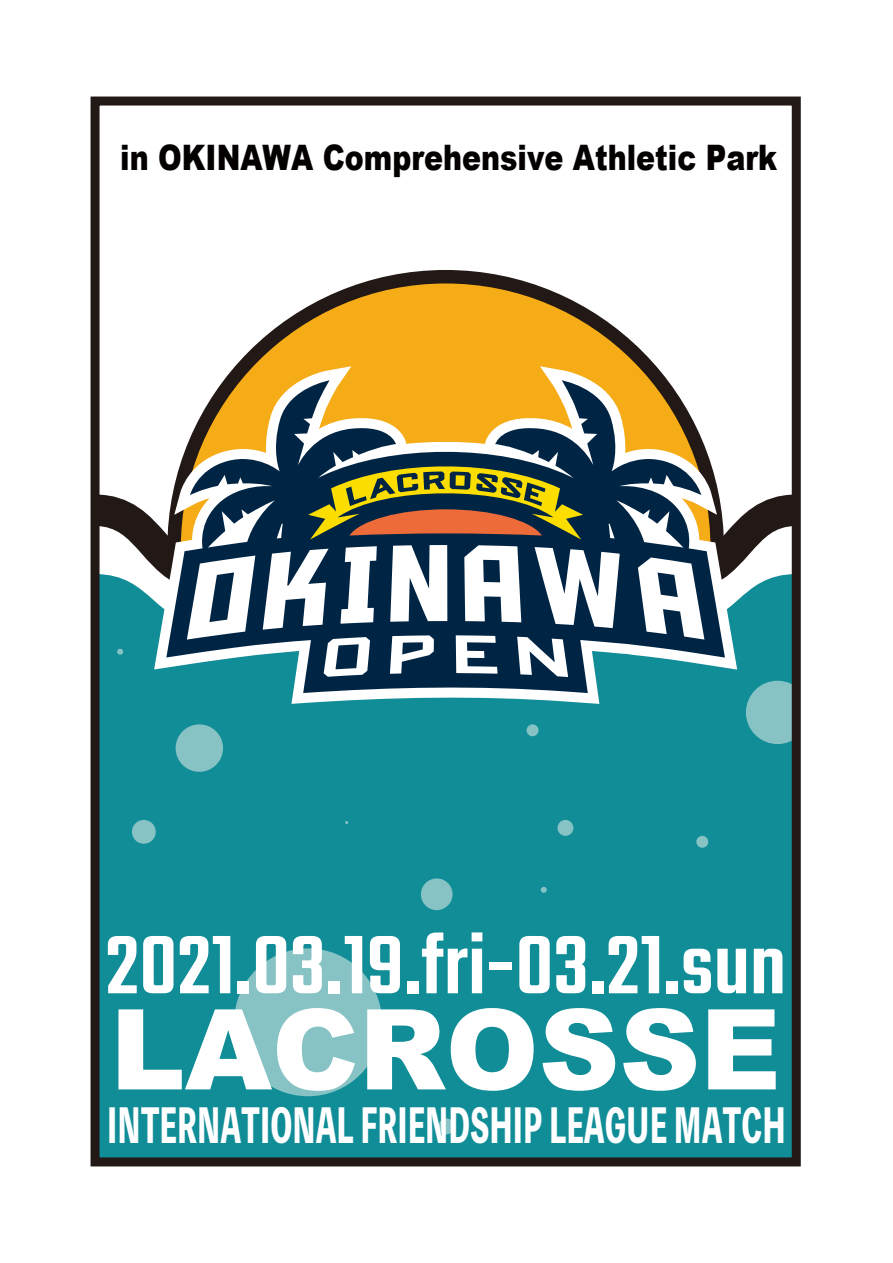
<style>
.page{position:relative;width:893px;height:1263px;background:#fff}
.page>*{position:absolute;margin:0;border:0;box-sizing:border-box;transform-origin:0 0}
.t1{font:900 111.75px "Arial";color:#fff}
.t2{font:500 90.75px "Teko";color:#fff}
.t3{font:800 45.75px "Toppan Bunkyu Midashi Gothic Std N";color:#fff;scale:.65 1}
.t4{font:900 35.1px "Arial";color:#040000;scale:.81 1}
</style>
<div class="page">
<div style="left:174px;top:277px;width:543px;height:543px;background:#f5ac16;border-radius:50%"></div>
<div style="left:101px;top:608px;width:690px;height:548px;background:#108d97"></div>
<svg style="left:90px;top:479px;width:701px;height:129px"></svg>
<svg style="left:154px;top:366px;width:583px;height:338px"></svg>
<svg style="left:166px;top:444px;width:559px;height:249px;background:#578790"></svg>
<svg style="left:187px;top:545px;width:517px;height:95px;background:#788c9c"></svg>
<svg style="left:324px;top:635px;width:244px;height:42px;background:#667c8f"></svg>
<svg style="left:190px;top:380px;width:511px;height:199px"></svg>
<div style="left:176px;top:724px;width:47px;height:48px;background:#87c3c5;border-radius:50%"></div>
<div style="left:557px;top:820px;width:16px;height:16px;background:#87c3c5;border-radius:50%"></div>
<div style="left:421px;top:878px;width:32px;height:32px;background:#87c3c5;border-radius:50%"></div>
<div style="left:132px;top:820px;width:24px;height:24px;background:#87c3c5;border-radius:50%"></div>
<div style="left:527px;top:724px;width:11px;height:12px;background:#87c3c5;border-radius:50%"></div>
<div style="left:696px;top:836px;width:12px;height:12px;background:#87c3c5;border-radius:50%"></div>
<svg style="left:541px;top:887px;width:6px;height:6px"></svg>
<svg style="left:117px;top:649px;width:6px;height:6px"></svg>
<svg style="left:746px;top:681px;width:45px;height:63px;background:#74babd"></svg>
<div style="left:91px;top:97px;width:710px;height:1069px;border:9px solid #221815"></div>
<div style="left:234px;top:948px;width:148px;height:148px;background:#87c3c5;border-radius:50%"></div>
<div style="left:438px;top:1118px;width:16px;height:16px;background:#87c3c5;border-radius:50%"></div>
<p class="t4" style="left:120px;top:132px;width:812px">in OKINAWA Comprehensive Athletic Park</p>
<h2 class="t2" style="left:106px;top:906px;width:682px">2021.03.19.fri-03.21.sun</h2>
<h1 class="t1" style="left:110px;top:966px;width:672px">LACROSSE</h1>
<h3 class="t3" style="left:107px;top:1090px;width:1045px">INTERNATIONAL FRIENDSHIP LEAGUE MATCH</h3>
</div>
